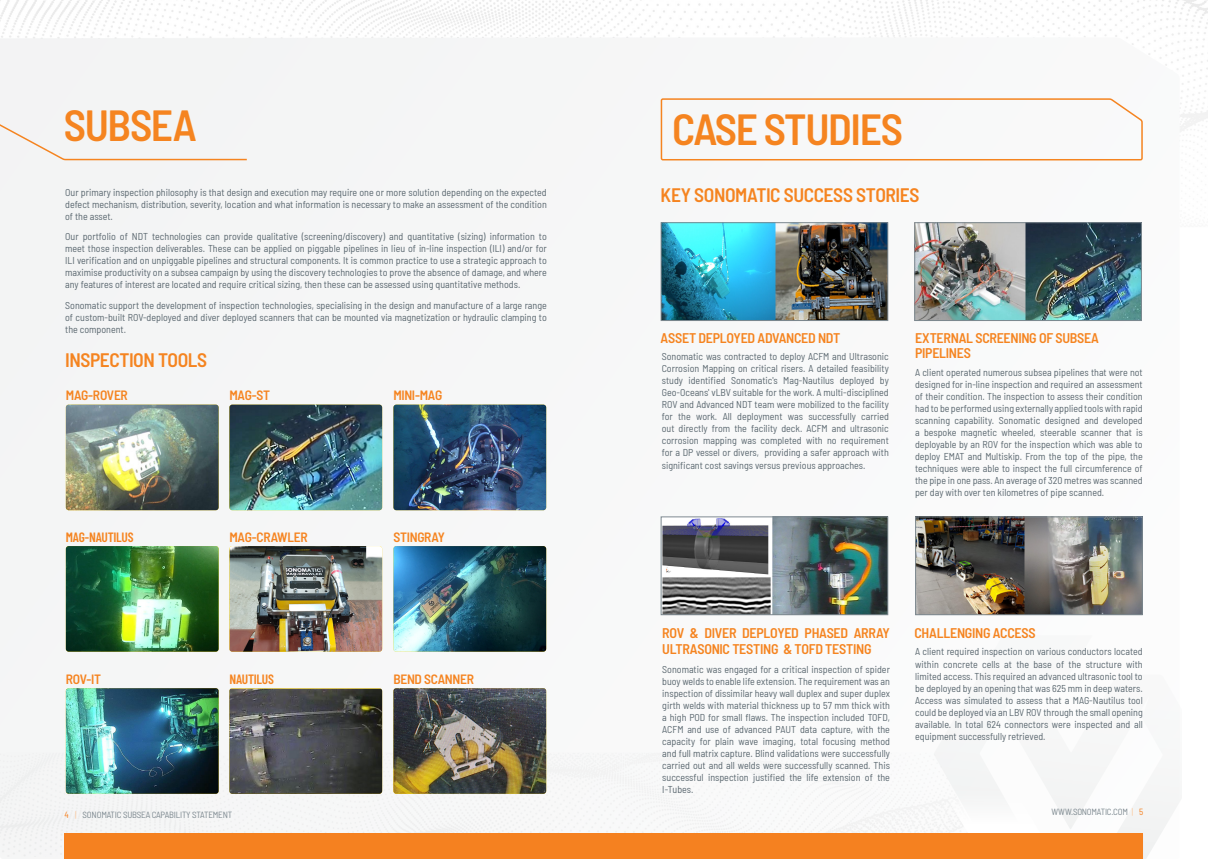
<style>
.page{position:relative;width:1208px;height:859px;background:#fff}
.page>*{position:absolute;margin:0;border:0;box-sizing:border-box;transform-origin:0 0}
.t1{font:600 semi-condensed 43.5px "Barlow";letter-spacing:-.03em;color:#f58420}
.t2{font:600 semi-condensed 19.5px "Barlow";letter-spacing:-.025em;color:#f58420}
.t3{font:600 semi-condensed 14px/15.5px "Barlow";letter-spacing:-.02em;color:#f58420}
.t4{font:600 semi-condensed 13.5px "Barlow";letter-spacing:-.025em;color:#f58420}
.t5{font:600 13.5px "Barlow Condensed";letter-spacing:-.02em;color:#f58420}
.t6{font:semi-condensed 10px/12px "Barlow";color:#5b6870;text-align:justify}
.t7{font:semi-condensed 9px "Barlow";letter-spacing:-.02em;color:#7c888f}
.s1{color:#f58120}
.s2{color:#fcc89b}
</style>
<div class="page">
<svg style="left:0;top:534px;width:1143px;height:325px"></svg>
<svg style="left:933px;top:635px;width:246px;height:224px"></svg>
<svg style="left:65px;top:775px;width:1078px;height:84px"></svg>
<div style="left:0;top:0;width:1208px;height:534px;background:#f6f7f7"></div>
<div style="left:65px;top:833px;width:1077px;height:26px;background:#f58120"></div>
<svg style="left:660px;top:98px;width:483px;height:63px"></svg>
<div style="left:0;top:108px;width:248px;height:53px;background:#f3f4f4"></div>
<img style="left:393px;top:546px;width:153px;height:106px">
<img style="left:66px;top:546px;width:153px;height:106px">
<img style="left:230px;top:546px;width:152px;height:106px">
<img style="left:66px;top:688px;width:153px;height:106px">
<img style="left:229px;top:689px;width:153px;height:105px">
<img style="left:393px;top:688px;width:153px;height:106px">
<img style="left:66px;top:405px;width:153px;height:105px">
<img style="left:393px;top:405px;width:153px;height:105px">
<img style="left:229px;top:405px;width:153px;height:105px">
<img style="left:662px;top:224px;width:224px;height:95px">
<div style="left:660px;top:222px;width:228px;height:99px;border:1px solid #7c888f"></div>
<img style="left:916px;top:224px;width:223px;height:95px">
<div style="left:914px;top:222px;width:227px;height:99px;border:1px solid #7c888f"></div>
<img style="left:662px;top:518px;width:224px;height:95px">
<div style="left:660px;top:516px;width:228px;height:99px;border:1px solid #7c888f"></div>
<img style="left:917px;top:518px;width:223px;height:95px">
<div style="left:915px;top:516px;width:227px;height:99px;border:1px solid #7c888f"></div>
<h1 class="t1" style="left:64px;top:94px;width:135px">SUBSEA</h1>
<p class="t6" style="left:65px;top:185px;width:483px">Our primary inspection philosophy is that design and execution may require one or more solution depending on the expected defect mechanism, distribution, severity, location and what information is necessary to make an assessment of the condition of the asset.</p>
<p class="t6" style="left:65px;top:230px;width:483px">Our portfolio of NDT technologies can provide qualitative (screening/discovery) and quantitative (sizing) information to meet those inspection deliverables. These can be applied on piggable pipelines in lieu of in-line inspection (ILI) and/or for ILI verification and on unpiggable pipelines and structural components. It is common practice to use a strategic approach to maximise productivity on a subsea campaign by using the discovery technologies to prove the absence of damage, and where any features of interest are located and require critical sizing, then these can be assessed using quantitative methods.</p>
<p class="t6" style="left:65px;top:298px;width:483px">Sonomatic support the development of inspection technologies, specialising in the design and manufacture of a large range of custom-built ROV-deployed and diver deployed scanners that can be mounted via magnetization or hydraulic clamping to the component.</p>
<h2 class="t2" style="left:65px;top:346px;width:143px">INSPECTION TOOLS</h2>
<h3 class="t4" style="left:66px;top:386px;width:63px">MAG-ROVER</h3>
<h3 class="t4" style="left:229px;top:386px;width:42px">MAG-ST</h3>
<h3 class="t4" style="left:393px;top:386px;width:50px">MINI-MAG</h3>
<h3 class="t5" style="left:66px;top:528px;width:69px">MAG-NAUTILUS</h3>
<h3 class="t4" style="left:229px;top:528px;width:80px">MAG-CRAWLER</h3>
<h3 class="t4" style="left:393px;top:528px;width:53px">STINGRAY</h3>
<h3 class="t4" style="left:66px;top:669px;width:37px">ROV-IT</h3>
<h3 class="t5" style="left:229px;top:669px;width:46px">NAUTILUS</h3>
<h3 class="t4" style="left:393px;top:669px;width:82px">BEND SCANNER</h3>
<p class="t7" style="left:65px;top:808px;width:169px"><span class="s1">4</span> <span class="s2">|</span> SONOMATIC SUBSEA CAPABILITY STATEMENT</p>
<h1 class="t1" style="left:672px;top:97px;width:232px">CASE STUDIES</h1>
<h2 class="t2" style="left:660px;top:181px;width:260px">KEY SONOMATIC SUCCESS STORIES</h2>
<h3 class="t3" style="left:660px;top:329px;width:181px">ASSET DEPLOYED ADVANCED NDT</h3>
<p class="t6" style="left:662px;top:350px;width:229px">Sonomatic was contracted to deploy ACFM and Ultrasonic Corrosion Mapping on critical risers. A detailed feasibility study identified Sonomatic's Mag-Nautilus deployed by Geo-Oceans' vLBV suitable for the work. A multi-disciplined ROV and Advanced NDT team were mobilized to the facility for the work. All deployment was successfully carried out directly from the facility deck. ACFM and ultrasonic corrosion mapping was completed with no requirement for a DP vessel or divers, providing a safer approach with significant cost savings versus previous approaches.</p>
<h3 class="t3" style="left:915px;top:329px;width:185px">EXTERNAL SCREENING OF SUBSEA<br>PIPELINES</h3>
<p class="t6" style="left:915px;top:366px;width:229px">A client operated numerous subsea pipelines that were not designed for in-line inspection and required an assessment of their condition. The inspection to assess their condition had to be performed using externally applied tools with rapid scanning capability. Sonomatic designed and developed a bespoke magnetic wheeled, steerable scanner that is deployable by an ROV for the inspection which was able to deploy EMAT and Multiskip. From the top of the pipe, the techniques were able to inspect the full circumference of the pipe in one pass. An average of 320 metres was scanned per day with over ten kilometres of pipe scanned.</p>
<h3 class="t3" style="left:662px;top:624px;width:229px;line-height:16.2px">ROV &amp; DIVER DEPLOYED PHASED ARRAY<br>ULTRASONIC TESTING &amp; TOFD TESTING</h3>
<p class="t6" style="left:662px;top:663px;width:229px">Sonomatic was engaged for a critical inspection of spider buoy welds to enable life extension. The requirement was an inspection of dissimilar heavy wall duplex and super duplex girth welds with material thickness up to 57 mm thick with a high POD for small flaws. The inspection included TOFD, ACFM and use of advanced PAUT data capture, with the capacity for plain wave imaging, total focusing method and full matrix capture. Blind validations were successfully carried out and all welds were successfully scanned. This successful inspection justified the life extension of the I-Tubes.</p>
<h3 class="t3" style="left:914px;top:624px;width:123px">CHALLENGING ACCESS</h3>
<p class="t6" style="left:915px;top:645px;width:229px">A client required inspection on various conductors located within concrete cells at the base of the structure with limited access. This required an advanced ultrasonic tool to be deployed by an opening that was 625 mm in deep waters.<br>Access was simulated to assess that a MAG-Nautilus tool could be deployed via an LBV ROV through the small opening available. In total 624 connectors were inspected and all equipment successfully retrieved.</p>
<p class="t7" style="left:1051px;top:805px;width:93px">WWW.SONOMATIC.COM <span class="s2">|</span> <span class="s1">5</span></p>
</div>
